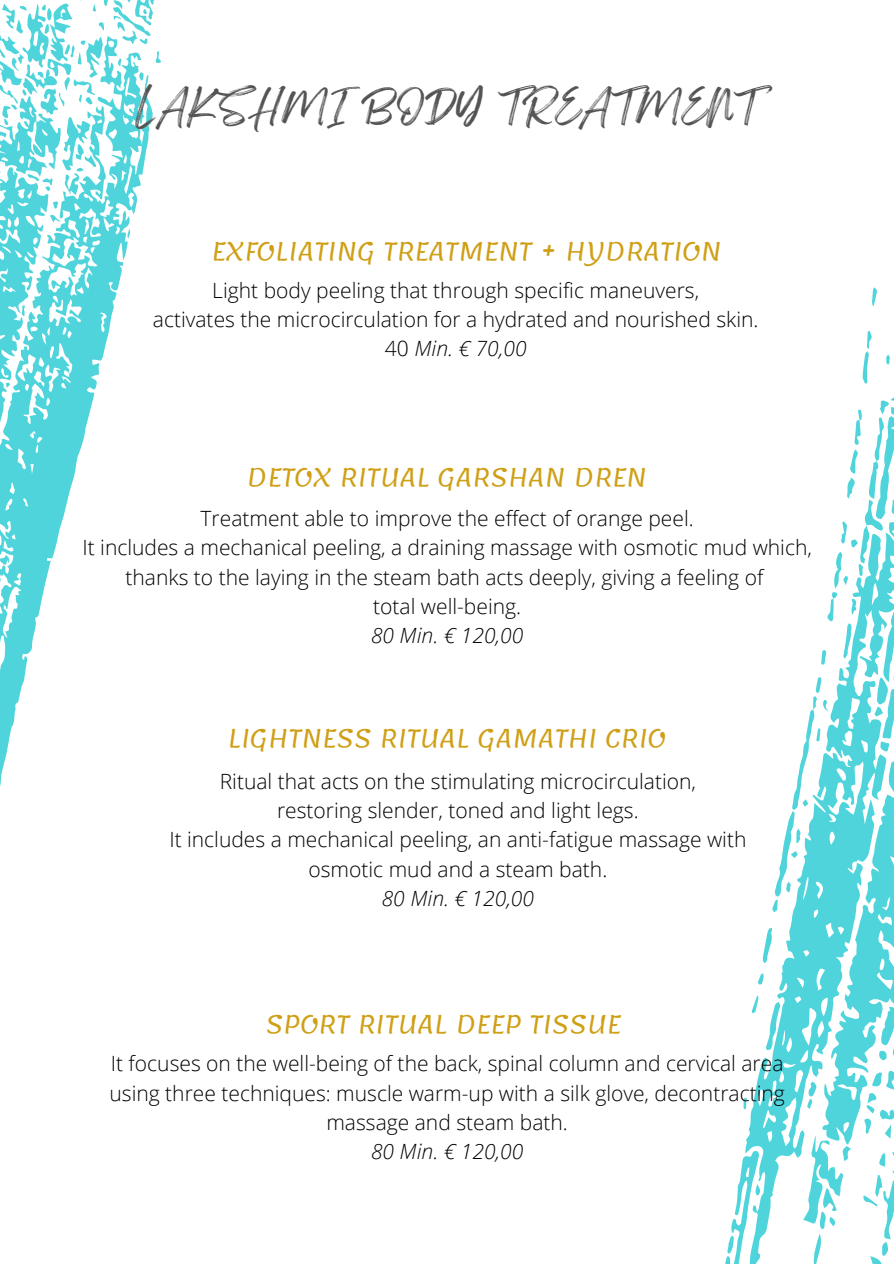
<style>
.page{position:relative;width:894px;height:1264px;background:#fff}
.page>*{position:absolute;margin:0;border:0;box-sizing:border-box;transform-origin:0 0}
.t1{font:37.5px "Feeling Passionate";color:#545454}
.t2{font:300 24.75px "Lemonada";color:#cf9f16}
.t3{font:300 21px/29.2px "Open Sans";color:#000;text-align:center}
.t4{font:italic 300 21px "Open Sans";color:#000}
.s1{font-style:italic}
</style>
<div class="page">
<svg style="left:725px;top:287px;width:168px;height:976px"></svg>
<svg style="left:0;top:0;width:161px;height:787px"></svg>
<h2 class="t1" style="left:136px;top:76px;width:624px">LAKSHMI BODY TREATMENT</h2>
<p class="t2" style="left:211px;top:237px;width:511px">EXFOLIATING TREATMENT + HYDRATION</p>
<p class="t3" style="left:212px;top:275px;width:488px">Light body peeling that through specific maneuvers,</p>
<p class="t3" style="left:153px;top:304px;width:607px">activates the microcirculation for a hydrated and nourished skin.<br>40 <span class="s1">Min. € 70,00</span></p>
<h1 class="t2" style="left:246px;top:463px;width:401px">DETOX RITUAL GARSHAN DREN</h1>
<p class="t3" style="left:200px;top:503px;width:494px">Treatment able to improve the effect of orange peel.</p>
<p class="t3" style="left:82px;top:532px;width:730px">It includes a mechanical peeling, a draining massage with osmotic mud which, thanks to the laying in the steam bath acts deeply, giving a feeling of</p>
<p class="t3" style="left:373px;top:591px;width:149px">total well-being.</p>
<p class="t4" style="left:371px;top:621px;width:154px">80 Min. € 120,00</p>
<h2 class="t2" style="left:227px;top:724px;width:440px">LIGHTNESS RITUAL GAMATHI CRIO</h2>
<p class="t3" style="left:220px;top:766px;width:477px">Ritual that acts on the stimulating microcirculation,</p>
<p class="t3" style="left:277px;top:795px;width:363px">restoring slender, toned and light legs.</p>
<p class="t3" style="left:169px;top:824px;width:578px">It includes a mechanical peeling, an anti-fatigue massage with osmotic mud and a steam bath.</p>
<h2 class="t4" style="left:381px;top:883px;width:154px">80 Min. € 120,00</h2>
<p class="t2" style="left:265px;top:1010px;width:356px">SPORT RITUAL DEEP TISSUE</p>
<h2 class="t3" style="left:109px;top:1048px;width:676px">It focuses on the well-being of the back, spinal column and cervical area using three techniques: muscle warm-up with a silk glove, decontracting massage and steam bath.</h2>
<p class="t4" style="left:371px;top:1136px;width:154px">80 Min. € 120,00</p>
</div>
